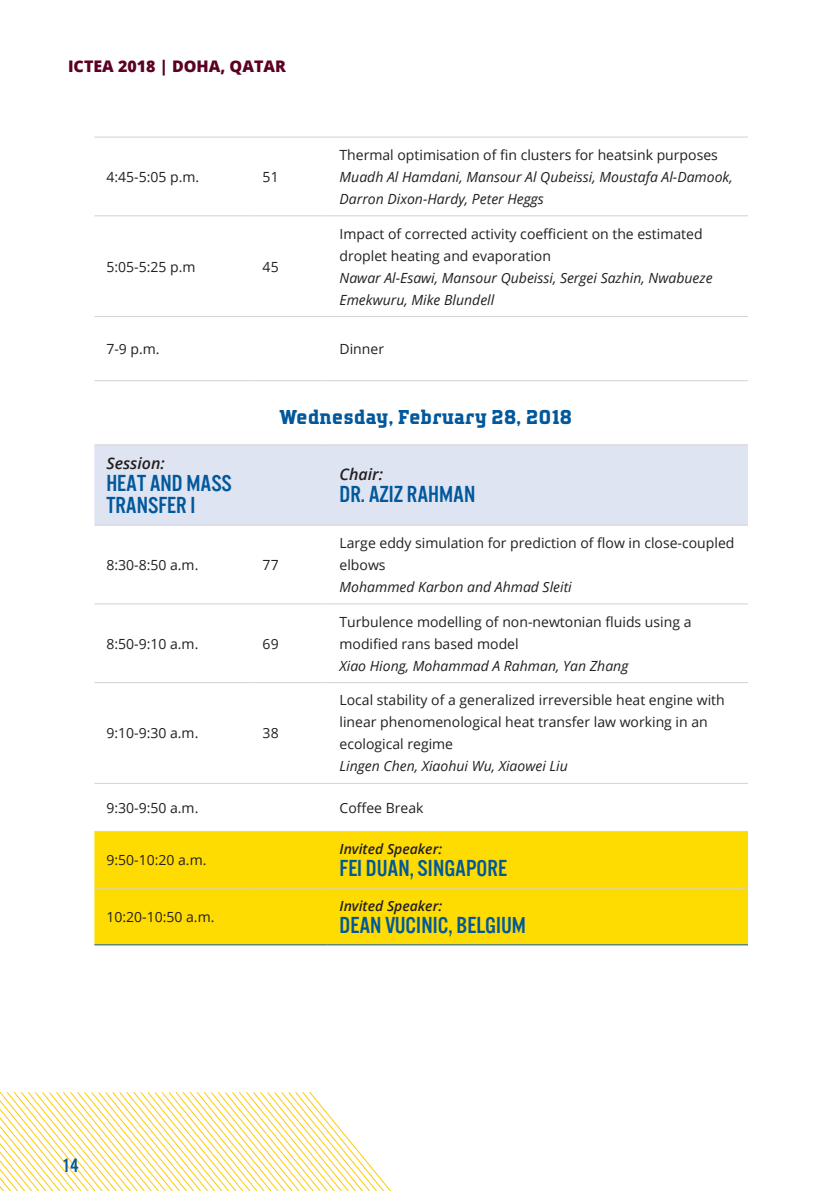
<style>
.page{position:relative;width:840px;height:1191px;background:#fff}
.page>*{position:absolute;margin:0;border:0;box-sizing:border-box;transform-origin:0 0}
.t1{font:24px/22px "U.S.101";color:#01589c}
.t2{font:700 20px "TT Polls";color:#01589c}
.t3{font:20px "U.S.101";color:#01589c}
.t4{font:800 16px "Open Sans";color:#5c0024}
.t5{font:italic 600 16px "Open Sans";color:#231f20}
.t6{font:14px/22px "Open Sans";color:#231f20}
.t7{font:italic 14px/22px "Open Sans";color:#231f20}
.t8{font:italic 600 14px "Open Sans";color:#231f20}
</style>
<div class="page">
<svg style="left:0;top:1092px;width:391px;height:99px"></svg>
<div style="left:94px;top:445px;width:653px;height:79px;background:#dee4f1"></div>
<div style="left:94px;top:832px;width:653px;height:112px;background:#ffdc01"></div>
<hr style="left:94px;top:137px;width:156px;height:1px;background:#d3d2d2">
<hr style="left:250px;top:137px;width:77px;height:1px;background:#d3d2d2">
<hr style="left:327px;top:137px;width:420px;height:1px;background:#d3d2d2">
<hr style="left:94px;top:215px;width:156px;height:1px;background:#d3d2d2">
<hr style="left:250px;top:215px;width:77px;height:1px;background:#d3d2d2">
<hr style="left:327px;top:215px;width:420px;height:1px;background:#d3d2d2">
<hr style="left:94px;top:944px;width:156px;height:1px;background:#01589c">
<hr style="left:250px;top:944px;width:77px;height:1px;background:#01589c">
<hr style="left:327px;top:944px;width:420px;height:1px;background:#01589c">
<hr style="left:94px;top:380px;width:156px;height:1px;background:#d3d2d2">
<hr style="left:250px;top:380px;width:77px;height:1px;background:#d3d2d2">
<hr style="left:327px;top:380px;width:420px;height:1px;background:#d3d2d2">
<hr style="left:94px;top:831px;width:156px;height:1px;background:#d3d2d2">
<hr style="left:250px;top:831px;width:77px;height:1px;background:#d3d2d2">
<hr style="left:327px;top:831px;width:420px;height:1px;background:#d3d2d2">
<hr style="left:94px;top:887px;width:156px;height:1px;background:#d3d2d2">
<hr style="left:250px;top:887px;width:77px;height:1px;background:#d3d2d2">
<hr style="left:327px;top:887px;width:420px;height:1px;background:#d3d2d2">
<hr style="left:94px;top:444px;width:156px;height:1px;background:#d3d2d2">
<hr style="left:250px;top:444px;width:77px;height:1px;background:#d3d2d2">
<hr style="left:327px;top:444px;width:420px;height:1px;background:#d3d2d2">
<hr style="left:94px;top:524px;width:156px;height:1px;background:#d3d2d2">
<hr style="left:250px;top:524px;width:77px;height:1px;background:#d3d2d2">
<hr style="left:327px;top:524px;width:420px;height:1px;background:#d3d2d2">
<hr style="left:94px;top:603px;width:156px;height:1px;background:#d3d2d2">
<hr style="left:250px;top:603px;width:77px;height:1px;background:#d3d2d2">
<hr style="left:327px;top:603px;width:420px;height:1px;background:#d3d2d2">
<hr style="left:94px;top:682px;width:156px;height:1px;background:#d3d2d2">
<hr style="left:250px;top:682px;width:77px;height:1px;background:#d3d2d2">
<hr style="left:327px;top:682px;width:420px;height:1px;background:#d3d2d2">
<hr style="left:94px;top:316px;width:156px;height:1px;background:#d1d2d4">
<hr style="left:250px;top:316px;width:77px;height:1px;background:#d1d2d4">
<hr style="left:327px;top:316px;width:420px;height:1px;background:#d1d2d4">
<hr style="left:94px;top:783px;width:156px;height:1px;background:#d1d2d4">
<hr style="left:250px;top:783px;width:77px;height:1px;background:#d1d2d4">
<hr style="left:327px;top:783px;width:420px;height:1px;background:#d1d2d4">
<p class="t4" style="left:68px;top:54px;width:219px">ICTEA 2018 | DOHA, QATAR</p>
<p class="t6" style="left:106px;top:165px;width:94px">4:45-5:05 p.m.</p>
<p class="t6" style="left:262px;top:165px;width:18px">51</p>
<p class="t6" style="left:106px;top:255px;width:90px">5:05-5:25 p.m</p>
<p class="t6" style="left:262px;top:255px;width:18px">45</p>
<p class="t6" style="left:339px;top:143px;width:379px">Thermal optimisation of fin clusters for heatsink purposes</p>
<p class="t7" style="left:339px;top:165px;width:394px">Muadh Al Hamdani, Mansour Al Qubeissi, Moustafa Al-Damook,<br>Darron Dixon-Hardy, Peter Heggs</p>
<p class="t6" style="left:339px;top:222px;width:364px">Impact of corrected activity coefficient on the estimated droplet heating and evaporation</p>
<p class="t7" style="left:339px;top:266px;width:374px">Nawar Al-Esawi, Mansour Qubeissi, Sergei Sazhin, Nwabueze<br>Emekwuru, Mike Blundell</p>
<p class="t6" style="left:106px;top:337px;width:55px">7-9 p.m.</p>
<p class="t6" style="left:339px;top:337px;width:46px">Dinner</p>
<p class="t5" style="left:106px;top:452px;width:60px">Session:</p>
<h1 class="t1" style="left:106px;top:472px;width:127px">HEAT AND MASS<br>TRANSFER I</h1>
<h2 class="t2" style="left:279px;top:405px;width:294px">Wednesday, February 28, 2018</h2>
<p class="t5" style="left:339px;top:463px;width:45px">Chair:</p>
<h1 class="t1" style="left:339px;top:483px;width:137px">DR. AZIZ RAHMAN</h1>
<p class="t6" style="left:106px;top:553px;width:93px">8:30-8:50 a.m.</p>
<p class="t6" style="left:262px;top:553px;width:18px">77</p>
<p class="t6" style="left:106px;top:632px;width:93px">8:50-9:10 a.m.</p>
<p class="t6" style="left:262px;top:632px;width:18px">69</p>
<p class="t6" style="left:106px;top:722px;width:93px">9:10-9:30 a.m.</p>
<p class="t6" style="left:262px;top:722px;width:18px">38</p>
<p class="t6" style="left:339px;top:531px;width:396px">Large eddy simulation for prediction of flow in close-coupled elbows</p>
<p class="t7" style="left:339px;top:575px;width:234px">Mohammed Karbon and Ahmad Sleiti</p>
<p class="t6" style="left:339px;top:610px;width:353px">Turbulence modelling of non-newtonian fluids using a modified rans based model</p>
<p class="t7" style="left:339px;top:654px;width:290px">Xiao Hiong, Mohammad A Rahman, Yan Zhang</p>
<p class="t6" style="left:339px;top:689px;width:386px">Local stability of a generalized irreversible heat engine with linear phenomenological heat transfer law working in an ecological regime</p>
<p class="t7" style="left:339px;top:755px;width:230px">Lingen Chen, Xiaohui Wu, Xiaowei Liu</p>
<p class="t6" style="left:106px;top:796px;width:93px">9:30-9:50 a.m.</p>
<p class="t6" style="left:339px;top:796px;width:85px">Coffee Break</p>
<p class="t6" style="left:106px;top:848px;width:101px">9:50-10:20 a.m.</p>
<p class="t6" style="left:106px;top:905px;width:109px">10:20-10:50 a.m.</p>
<h2 class="t3" style="left:62px;top:1155px;width:18px">14</h2>
<p class="t8" style="left:339px;top:839px;width:104px">Invited Speaker:</p>
<h1 class="t1" style="left:339px;top:857px;width:169px">FEI DUAN, SINGAPORE</h1>
<p class="t8" style="left:339px;top:896px;width:104px">Invited Speaker:</p>
<h1 class="t1" style="left:339px;top:913px;width:188px">DEAN VUCINIC, BELGIUM</h1>
</div>
